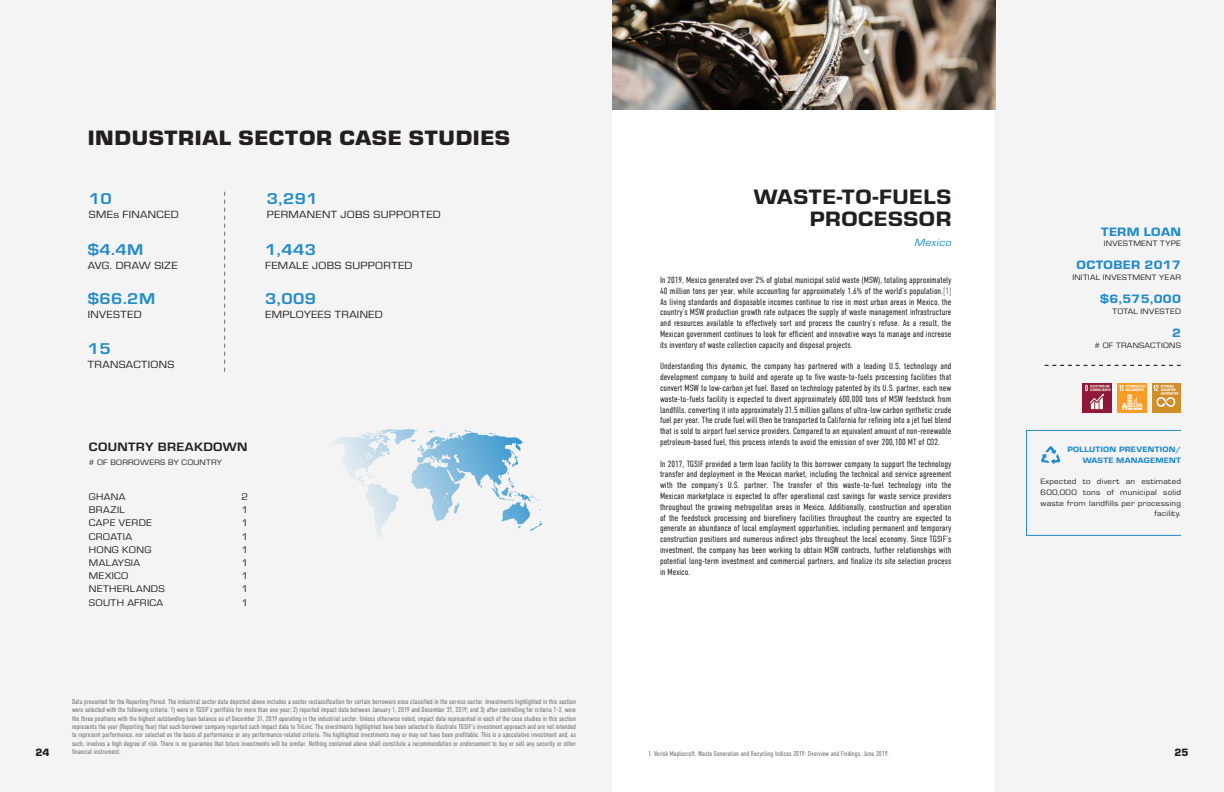
<style>
.page{position:relative;width:1224px;height:792px;background:#fff}
.page>*{position:absolute;margin:0;border:0;box-sizing:border-box;transform-origin:0 0}
.t1{font:900 21.6px "Eurostile";letter-spacing:.025em;color:#231f20;scale:1.11 1}
.t2{font:21.6px "Eurostile Hea";letter-spacing:.025em;color:#231f20;scale:1.11 1}
.t3{font:700 16.2px "Eurostile";letter-spacing:.025em;color:#218bcb;scale:1.11 1}
.t4{font:12.6px "Eurostile Hea";letter-spacing:.025em;color:#218bcb;scale:1.11 1}
.t5{font:700 12.6px "Eurostile";letter-spacing:.025em;color:#231f20;scale:1.11 1}
.t6{font:900 11px "Eurostile";color:#231f20}
.t7{font:10.8px "Eurostile";letter-spacing:.025em;color:#231f20;scale:1.11 1}
.t8{font:italic 10.8px "Eurostile";letter-spacing:.025em;color:#218bcb;scale:1.11 1}
.t9{font:9.9px "Eurostile";letter-spacing:.025em;color:#231f20;scale:1.11 1}
.t10{font:300 9px/10.8px "DIN Condensed";color:#231f20;text-align:justify}
.t11{font:8.1px/10.8px "Eurostile";letter-spacing:.025em;color:#231f20;text-align:right;scale:1.11 1}
.t12{font:8.1px/10.8px "Eurostile Hea";letter-spacing:.025em;color:#218bcb;text-align:right;scale:1.11 1}
.t13{font:300 7px/8.4px "DIN Condensed";color:#6c6d70;text-align:justify}
.s1{color:#6b6a69}
</style>
<div class="page">
<div style="left:995px;top:0;width:229px;height:792px;background:#f4f4f4"></div>
<div style="left:0;top:0;width:612px;height:792px;background:#f4f4f4"></div>
<img style="left:612px;top:0;width:383px;height:110px">
<svg style="left:224px;top:192px;width:1px;height:180px"></svg>
<svg style="left:333px;top:429px;width:210px;height:108px"></svg>
<svg style="left:1041px;top:446px;width:20px;height:18px"></svg>
<img style="left:1083px;top:383px;width:29px;height:29px">
<img style="left:1117px;top:383px;width:29px;height:29px">
<img style="left:1152px;top:383px;width:29px;height:29px">
<svg style="left:1045px;top:365px;width:136px;height:1px"></svg>
<div style="left:1026px;top:430px;width:155px;height:106px;border:1px solid #218bcb"></div>
<p class="t1" style="left:88px;top:122px;width:382px">INDUSTRIAL SECTOR CASE STUDIES</p>
<p class="t3" style="left:89px;top:187px;width:22px">10</p>
<p class="t7" style="left:89px;top:207px;width:82px">SMEs FINANCED</p>
<p class="t3" style="left:267px;top:187px;width:47px">3,291</p>
<p class="t7" style="left:267px;top:207px;width:158px">PERMANENT JOBS SUPPORTED</p>
<p class="t3" style="left:88px;top:238px;width:52px">$4.4M</p>
<p class="t7" style="left:88px;top:258px;width:83px">AVG. DRAW SIZE</p>
<p class="t3" style="left:265px;top:238px;width:47px">1,443</p>
<p class="t7" style="left:265px;top:258px;width:134px">FEMALE JOBS SUPPORTED</p>
<p class="t3" style="left:88px;top:287px;width:62px">$66.2M</p>
<p class="t7" style="left:88px;top:307px;width:50px">INVESTED</p>
<p class="t3" style="left:265px;top:287px;width:47px">3,009</p>
<p class="t7" style="left:265px;top:307px;width:107px">EMPLOYEES TRAINED</p>
<p class="t3" style="left:88px;top:337px;width:22px">15</p>
<p class="t7" style="left:88px;top:357px;width:80px">TRANSACTIONS</p>
<p class="t5" style="left:89px;top:438px;width:145px">COUNTRY BREAKDOWN</p>
<p class="t11" style="left:89px;top:457px;width:121px"># OF BORROWERS BY COUNTRY</p>
<p class="t9" style="left:89px;top:490px;width:35px">GHANA</p>
<p class="t9" style="left:89px;top:503px;width:34px">BRAZIL</p>
<p class="t9" style="left:89px;top:516px;width:58px">CAPE VERDE</p>
<p class="t9" style="left:89px;top:530px;width:40px">CROATIA</p>
<p class="t9" style="left:89px;top:543px;width:58px">HONG KONG</p>
<p class="t9" style="left:89px;top:556px;width:48px">MALAYSIA</p>
<p class="t9" style="left:89px;top:569px;width:37px">MEXICO</p>
<p class="t9" style="left:89px;top:582px;width:70px">NETHERLANDS</p>
<p class="t9" style="left:89px;top:596px;width:69px">SOUTH AFRICA</p>
<p class="t9" style="left:241px;top:490px;width:8px">2</p>
<p class="t9" style="left:241px;top:503px;width:8px">1</p>
<p class="t9" style="left:241px;top:516px;width:8px">1</p>
<p class="t9" style="left:241px;top:530px;width:8px">1</p>
<p class="t9" style="left:241px;top:543px;width:8px">1</p>
<p class="t9" style="left:241px;top:556px;width:8px">1</p>
<p class="t9" style="left:241px;top:569px;width:8px">1</p>
<p class="t9" style="left:241px;top:582px;width:8px">1</p>
<p class="t9" style="left:241px;top:596px;width:8px">1</p>
<p class="t2" style="left:754px;top:182px;width:180px">WASTE-TO-FUELS</p>
<p class="t2" style="left:810px;top:204px;width:129px">PROCESSOR</p>
<p class="t8" style="left:915px;top:235px;width:35px">Mexico</p>
<p class="t10" style="left:660px;top:275px;width:293px">In 2019, Mexico generated over 2% of global municipal solid waste (MSW), totaling approximately 40 million tons per year, while accounting for approximately 1.6% of the world’s population.<span class="s1">[1] </span>As living standards and disposable incomes continue to rise in most urban areas in Mexico, the country’s MSW production growth rate outpaces the supply of waste management infrastructure and resources available to effectively sort and process the country’s refuse. As a result, the Mexican government continues to look for efficient and innovative ways to manage and increase its inventory of waste collection capacity and disposal projects.</p>
<p class="t10" style="left:660px;top:361px;width:293px">Understanding this dynamic, the company has partnered with a leading U.S. technology and development company to build and operate up to five waste-to-fuels processing facilities that convert MSW to low-carbon jet fuel. Based on technology patented by its U.S. partner, each new waste-to-fuels facility is expected to divert approximately 600,000 tons of MSW feedstock from landfills, converting it into approximately 31.5 million gallons of ultra-low carbon synthetic crude fuel per year. The crude fuel will then be transported to California for refining into a jet fuel blend that is sold to airport fuel service providers. Compared to an equivalent amount of non-renewable petroleum-based fuel, this process intends to avoid the emission of over 200,100 MT of CO2.</p>
<p class="t10" style="left:660px;top:458px;width:293px">In 2017, TGSIF provided a term loan facility to this borrower company to support the technology transfer and deployment in the Mexican market, including the technical and service agreement with the company’s U.S. partner. The transfer of this waste-to-fuel technology into the Mexican marketplace is expected to offer operational cost savings for waste service providers throughout the growing metropolitan areas in Mexico. Additionally, construction and operation of the feedstock processing and biorefinery facilities throughout the country are expected to generate an abundance of local employment opportunities, including permanent and temporary construction positions and numerous indirect jobs throughout the local economy. Since TGSIF’s investment, the company has been working to obtain MSW contracts, further relationships with potential long-term investment and commercial partners, and finalize its site selection process in Mexico.</p>
<p class="t4" style="left:1101px;top:223px;width:73px">TERM LOAN</p>
<p class="t11" style="left:1104px;top:238px;width:71px">INVESTMENT TYPE</p>
<p class="t4" style="left:1077px;top:256px;width:96px">OCTOBER 2017</p>
<p class="t11" style="left:1072px;top:272px;width:99px">INITIAL INVESTMENT YEAR</p>
<p class="t4" style="left:1100px;top:290px;width:74px">$6,575,000</p>
<p class="t11" style="left:1113px;top:306px;width:63px">TOTAL INVESTED</p>
<p class="t4" style="left:1172px;top:324px;width:9px">2</p>
<p class="t11" style="left:1095px;top:340px;width:79px"># OF TRANSACTIONS</p>
<p class="t12" style="left:1067px;top:444px;width:104px">POLLUTION PREVENTION/<br>WASTE MANAGEMENT</p>
<p class="t11" style="left:1041px;top:476px;width:128px">Expected to divert an estimated<br>600,000 tons of municipal solid waste from landfills per processing facility.</p>
<p class="t13" style="left:72px;top:697px;width:506px">Data presented for the Reporting Period. The industrial sector data depicted above includes a sector reclassification for certain borrowers once classified in the service sector. Investments highlighted in this section were selected with the following criteria: 1) were in TGSIF’s portfolio for more than one year; 2) reported impact data between January 1, 2019 and December 31, 2019; and 3) after controlling for criteria 1-2, were the three positions with the highest outstanding loan balance as of December 31, 2019 operating in the industrial sector. Unless otherwise noted, impact data represented in each of the case studies in this section represents the year (Reporting Year) that each borrower company reported such impact data to TriLinc. The investments highlighted have been selected to illustrate TGSIF’s investment approach and are not intended to represent performance, nor selected on the basis of performance or any performance-related criteria. The highlighted investments may or may not have been profitable. This is a speculative investment and, as such, involves a high degree of risk. There is no guarantee that future investments will be similar. Nothing contained above shall constitute a recommendation or endorsement to buy or sell any security or other financial instrument.</p>
<p class="t6" style="left:35px;top:744px;width:16px">24</p>
<p class="t6" style="left:1175px;top:744px;width:16px">25</p>
<p class="t13" style="left:648px;top:749px;width:243px">1. Verisk Maplecroft. Waste Generation and Recycling Indices 2019: Overview and Findings. June 2019.</p>
</div>
